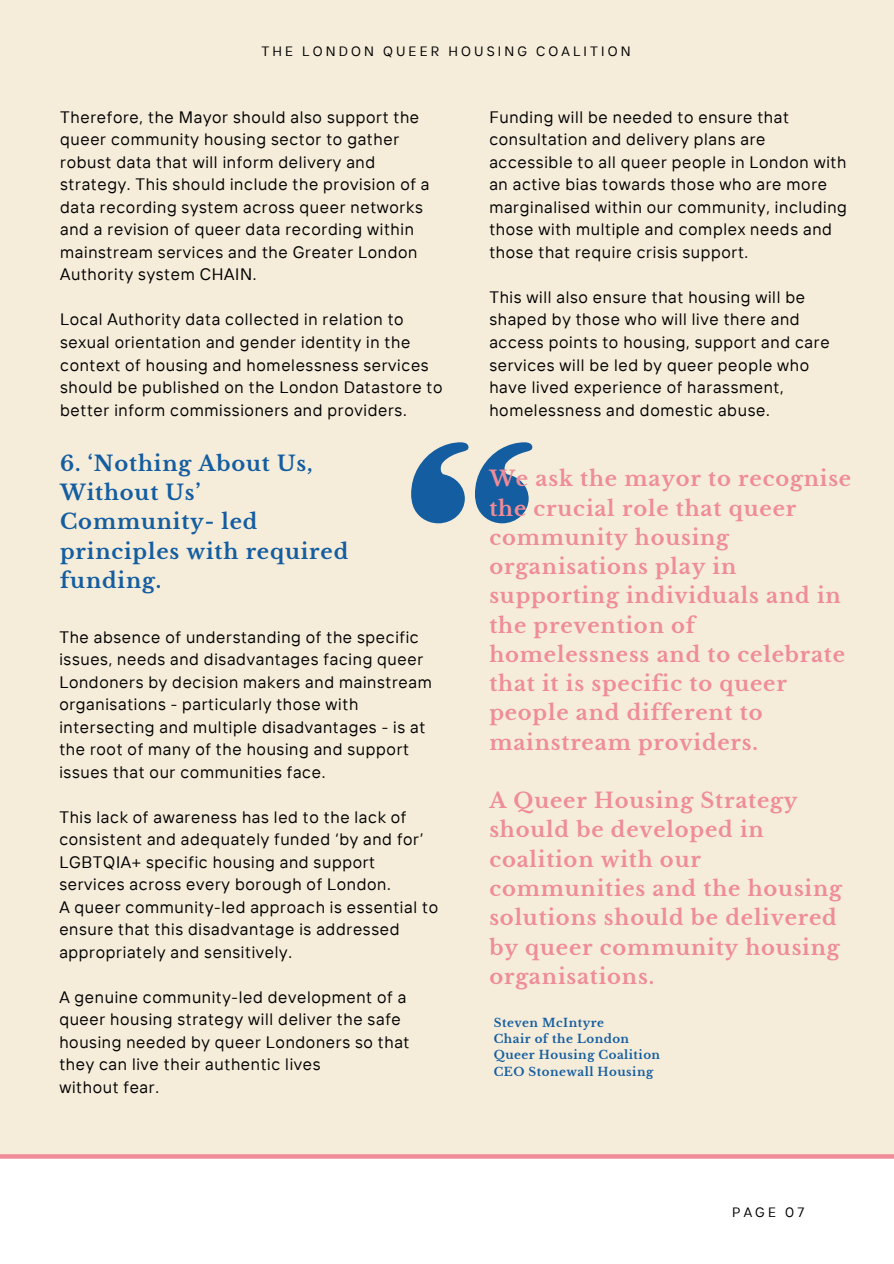
<style>
.page{position:relative;width:894px;height:1264px;background:#fff}
.page>*{position:absolute;margin:0;border:0;box-sizing:border-box;transform-origin:0 0}
.t1{font:700 21px/29.2px "Libre Baskerville";letter-spacing:.04em;color:#ef8c98}
.t2{font:700 21px/29.2px "Libre Baskerville";letter-spacing:.04em;color:#145da0}
.t3{font:16.5px/22.5px "TT Interphases";letter-spacing:.04em;color:#000001}
.t4{font:13.5px "TT Interphases";letter-spacing:.23em;color:#000}
.t5{font:13.5px "TT Interphases";letter-spacing:.23em;color:#000001}
.t6{font:700 11.7px/16.4px "Libre Baskerville";letter-spacing:.04em;color:#145da0}
</style>
<div class="page">
<div style="left:0;top:0;width:893px;height:1263px;background:#f5edda"></div>
<div style="left:0;top:1156px;width:893px;height:107px;background:#fff"></div>
<svg style="left:411px;top:442px;width:121px;height:81px"></svg>
<svg style="left:0;top:1154px;width:893px;height:4px;background:#ef909b"></svg>
<h2 class="t4" style="left:261px;top:43px;width:370px">THE LONDON QUEER HOUSING COALITION</h2>
<h3 class="t3" style="left:60px;top:105px;width:371px">Therefore, the Mayor should also support the queer community housing sector to gather robust data that will inform delivery and strategy. This should include the provision of a data recording system across queer networks and a revision of queer data recording within mainstream services and the Greater London Authority system CHAIN.</h3>
<h2 class="t3" style="left:60px;top:308px;width:384px">Local Authority data collected in relation to sexual orientation and gender identity in the context of housing and homelessness services should be published on the London Datastore to better inform commissioners and providers.</h2>
<h2 class="t2" style="left:60px;top:449px;width:289px">6. ‘Nothing About Us,<br>Without Us’<br>Community- led principles with required funding.</h2>
<h1 class="t3" style="left:59px;top:625px;width:374px">The absence of understanding of the specific issues, needs and disadvantages facing queer Londoners by decision makers and mainstream organisations - particularly those with intersecting and multiple disadvantages - is at the root of many of the housing and support issues that our communities face.</h1>
<h1 class="t3" style="left:59px;top:805px;width:380px">This lack of awareness has led to the lack of consistent and adequately funded ‘by and for’ LGBTQIA+ specific housing and support services across every borough of London.<br>A queer community-led approach is essential to ensure that this disadvantage is addressed appropriately and sensitively.</h1>
<h1 class="t3" style="left:59px;top:985px;width:351px">A genuine community-led development of a queer housing strategy will deliver the safe housing needed by queer Londoners so that they can live their authentic lives<br>without fear.</h1>
<h2 class="t3" style="left:489px;top:105px;width:359px">Funding will be needed to ensure that consultation and delivery plans are accessible to all queer people in London with an active bias towards those who are more marginalised within our community, including those with multiple and complex needs and those that require crisis support.</h2>
<p class="t3" style="left:489px;top:285px;width:342px">This will also ensure that housing will be shaped by those who will live there and access points to housing, support and care services will be led by queer people who have lived experience of harassment, homelessness and domestic abuse.</p>
<h2 class="t1" style="left:489px;top:464px;width:363px">We ask the mayor to recognise the crucial role that queer community housing organisations play in supporting individuals and in the prevention of homelessness and to celebrate that it is specific to queer people and different to mainstream providers.</h2>
<h2 class="t1" style="left:489px;top:786px;width:354px">A Queer Housing Strategy should be developed in coalition with our communities and the housing solutions should be delivered by queer community housing organisations.</h2>
<p class="t6" style="left:493px;top:1014px;width:112px">Steven McIntyre</p>
<p class="t6" style="left:493px;top:1030px;width:168px">Chair of the London<br>Queer Housing Coalition</p>
<p class="t6" style="left:493px;top:1063px;width:161px">CEO Stonewall Housing</p>
<h2 class="t5" style="left:732px;top:1203px;width:74px">PAGE 07</h2>
</div>
